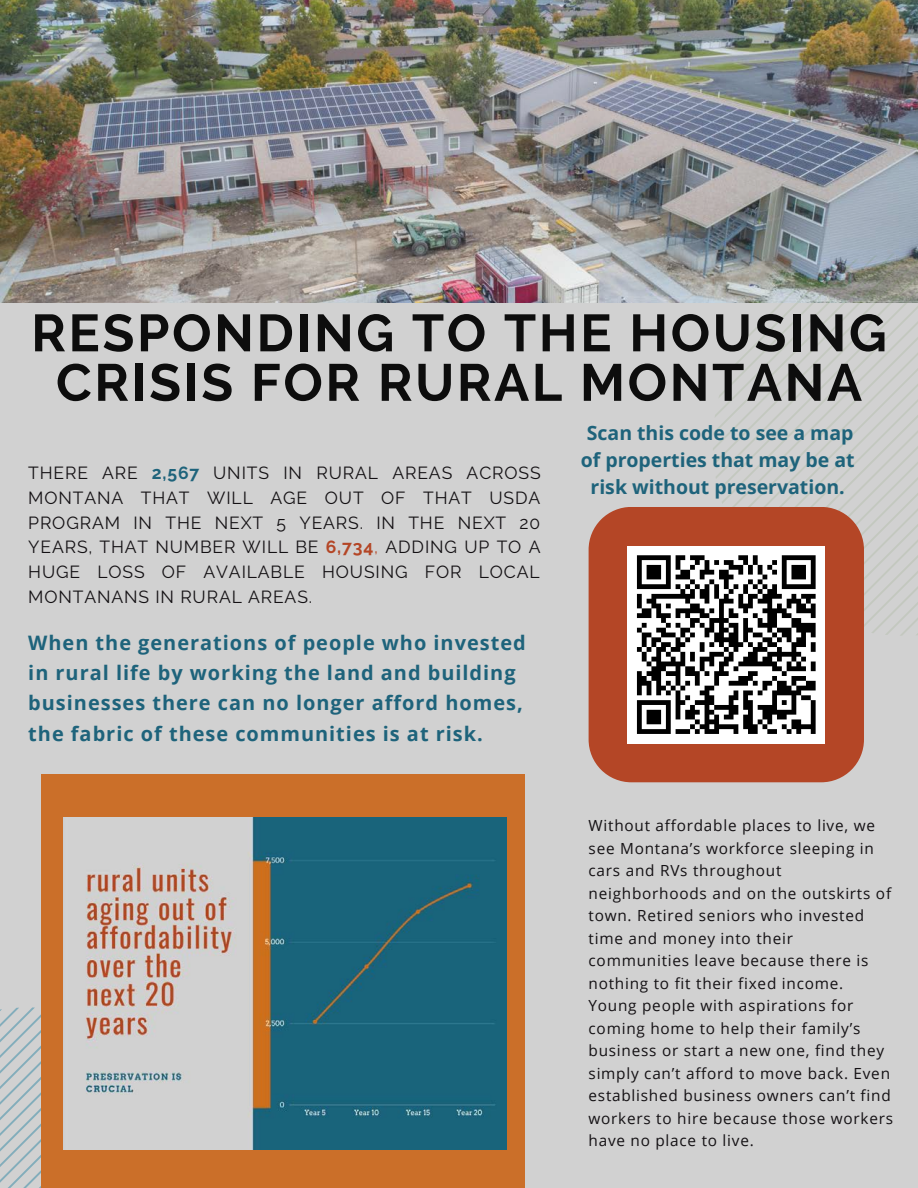
<style>
.page{position:relative;width:918px;height:1188px;background:#d1d1d1}
.page>*{position:absolute;margin:0;border:0;box-sizing:border-box;transform-origin:0 0}
.t1{font:700 52.2px/49.5px "Raleway";letter-spacing:.05em;color:#0d0d0d;text-align:center}
.t2{font:700 19.95px/30.3px "Open Sans";letter-spacing:.05em;color:#1e637b}
.t3{font:700 19.5px/27px "Open Sans";color:#1e637b;text-align:center}
.t4{font:17.55px/24.8px "Raleway";letter-spacing:.05em;color:#141114;text-align:justify}
.t5{font:15.3px/22.5px "Open Sans";letter-spacing:.05em;color:#141114}
.s1{font-weight:700;color:#1e637b}
.s2{font-weight:700;color:#b44626}
.s3{color:#b44626}
</style>
<div class="page">
<img style="left:0;top:0;width:918px;height:303px">
<svg style="left:0;top:1007px;width:42px;height:181px"></svg>
<div style="left:42px;top:774px;width:214px;height:414px;background:#cb6f29"></div>
<div style="left:311px;top:774px;width:213px;height:414px;background:#cb6f29"></div>
<div style="left:204px;top:774px;width:214px;height:414px;background:#cb6f29"></div>
<img style="left:63px;top:817px;width:444px;height:332px">
<div style="left:589px;top:507px;width:275px;height:275px;background:#b44626"></div>
<div style="left:627px;top:546px;width:198px;height:198px;background:#fff"></div>
<svg style="left:632px;top:253px;width:286px;height:483px"></svg>
<p class="t1" style="left:31px;top:308px;width:857px">RESPONDING TO THE HOUSING<br>CRISIS FOR RURAL MONTANA</p>
<p class="t3" style="left:581px;top:419px;width:275px">Scan this code to see a map of properties that may be at risk without preservation.</p>
<p class="t4" style="left:28px;top:461px;width:514px">THERE ARE <span class="s1">2,567</span> UNITS IN RURAL AREAS ACROSS MONTANA THAT WILL AGE OUT OF THAT USDA PROGRAM IN THE NEXT 5 YEARS. IN THE NEXT 20<br>YEARS, THAT NUMBER WILL BE <span class="s2">6,734</span><span class="s3">,</span> ADDING UP TO A HUGE LOSS OF AVAILABLE HOUSING FOR LOCAL MONTANANS IN RURAL AREAS.</p>
<p class="t2" style="left:28px;top:627px;width:499px">When the generations of people who invested in rural life by working the land and building businesses there can no longer afford homes, the fabric of these communities is at risk.</p>
<p class="t5" style="left:589px;top:814px;width:306px">Without affordable places to live, we see Montana’s workforce sleeping in cars and RVs throughout neighborhoods and on the outskirts of town. Retired seniors who invested time and money into their communities leave because there is nothing to fit their fixed income.<br>Young people with aspirations for coming home to help their family’s business or start a new one, find they simply can’t afford to move back. Even established business owners can’t find workers to hire because those workers have no place to live.</p>
</div>
